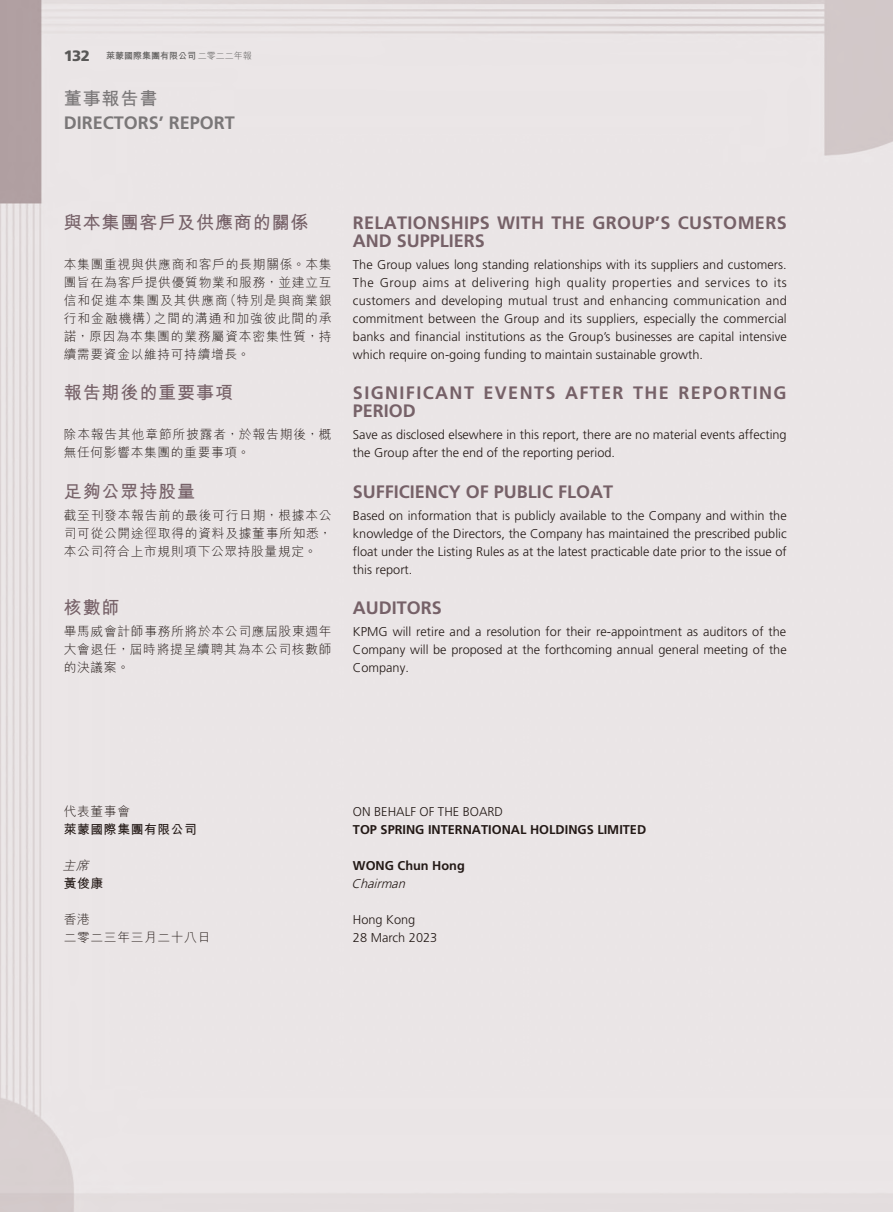
<style>
.page{position:relative;width:893px;height:1212px;background:#eae5e6}
.page>*{position:absolute;margin:0;border:0;box-sizing:border-box;transform-origin:0 0}
.t1{font:700 18px/18px "Frutiger LT Std";letter-spacing:.02em;color:#766168}
.t2{font:700 18px/18px "Frutiger LT Std";letter-spacing:.08em;color:#766168}
.t3{font:700 18px "Frutiger LT Std";color:#766168}
.t4{font:700 18px "M Hei HK";letter-spacing:.05em;color:#766168}
.t5{font:700 18px "Frutiger LT Std";color:#7a7778}
.t6{font:700 18px "M Hei HK";letter-spacing:.05em;color:#7a7778}
.t7{font:300 12.75px/18px "Frutiger LT Std";color:#231916;text-align:justify}
.t8{font:300 12.75px/18px "M Hei HK";letter-spacing:.055em;color:#231916;text-align:justify}
.t9{font:700 12.75px "Frutiger LT Std";color:#231916}
.t10{font:700 12.75px "M Hei HK";letter-spacing:.05em;color:#231916}
.t11{font:italic 300 12.75px "Frutiger LT Std";color:#231916}
.t12{font:italic 300 12.75px "M Hei HK";color:#231916}
.t13{font:700 9px "M Hei HK";color:#595857}
.s1{font-family:"Frutiger LT Std";font-weight:900;font-size:15px}
.s2{font-weight:300}
</style>
<div class="page">
<p class="t13" style="left:64px;top:49px;width:190px"><span class="s1">132</span> 萊蒙國際集團有限公司 <span class="s2">二零二二年報</span></p>
<h1 class="t6" style="left:64px;top:86px;width:95px">董事報告書</h1>
<h1 class="t5" style="left:64px;top:113px;width:173px">DIRECTORS’ REPORT</h1>
<h1 class="t4" style="left:64px;top:209px;width:246px">與本集團客戶及供應商的關係</h1>
<p class="t8" style="left:64px;top:255px;width:269px">本集團重視與供應商和客戶的長期關係。本集團旨在為客戶提供優質物業和服務，並建立互信和促進本集團及其供應商（特別是與商業銀行和金融機構）之間的溝通和加強彼此間的承諾，原因為本集團的業務屬資本密集性質，持續需要資金以維持可持續增長。</p>
<h1 class="t4" style="left:64px;top:379px;width:171px">報告期後的重要事項</h1>
<p class="t8" style="left:64px;top:425px;width:269px">除本報告其他章節所披露者，於報告期後，概無任何影響本集團的重要事項。</p>
<h1 class="t4" style="left:64px;top:478px;width:133px">足夠公眾持股量</h1>
<p class="t8" style="left:64px;top:506px;width:269px">截至刊發本報告前的最後可行日期，根據本公司可從公開途徑取得的資料及據董事所知悉，本公司符合上市規則項下公眾持股量規定。</p>
<h1 class="t4" style="left:64px;top:594px;width:57px">核數師</h1>
<p class="t8" style="left:64px;top:622px;width:269px">畢馬威會計師事務所將於本公司應屆股東週年大會退任，屆時將提呈續聘其為本公司核數師的決議案。</p>
<h1 class="t1" style="left:353px;top:214px;width:435px">RELATIONSHIPS WITH THE GROUP’S CUSTOMERS<br>AND SUPPLIERS</h1>
<p class="t7" style="left:353px;top:255px;width:435px">The Group values long standing relationships with its suppliers and customers.<br>The Group aims at delivering high quality properties and services to its customers and developing mutual trust and enhancing communication and commitment between the Group and its suppliers, especially the commercial banks and financial institutions as the Group’s businesses are capital intensive which require on-going funding to maintain sustainable growth.</p>
<h1 class="t2" style="left:353px;top:384px;width:435px">SIGNIFICANT EVENTS AFTER THE REPORTING<br>PERIOD</h1>
<p class="t7" style="left:353px;top:426px;width:435px">Save as disclosed elsewhere in this report, there are no material events affecting the Group after the end of the reporting period.</p>
<h1 class="t3" style="left:353px;top:481px;width:262px">SUFFICIENCY OF PUBLIC FLOAT</h1>
<p class="t7" style="left:353px;top:506px;width:435px">Based on information that is publicly available to the Company and within the knowledge of the Directors, the Company has maintained the prescribed public float under the Listing Rules as at the latest practicable date prior to the issue of this report.</p>
<h1 class="t3" style="left:353px;top:597px;width:91px">AUDITORS</h1>
<p class="t7" style="left:353px;top:623px;width:435px">KPMG will retire and a resolution for their re-appointment as auditors of the Company will be proposed at the forthcoming annual general meeting of the Company.</p>
<p class="t8" style="left:64px;top:802px;width:68px">代表董事會</p>
<p class="t10" style="left:64px;top:820px;width:135px">萊蒙國際集團有限公司</p>
<p class="t12" style="left:62px;top:859px;width:31px">主席</p>
<p class="t10" style="left:64px;top:874px;width:41px">黃俊康</p>
<p class="t8" style="left:64px;top:910px;width:148px">香港<br>二零二三年三月二十八日</p>
<p class="t7" style="left:353px;top:803px;width:152px">ON BEHALF OF THE BOARD</p>
<p class="t9" style="left:353px;top:822px;width:295px">TOP SPRING INTERNATIONAL HOLDINGS LIMITED</p>
<p class="t9" style="left:353px;top:858px;width:113px">WONG Chun Hong</p>
<p class="t11" style="left:352px;top:876px;width:59px">Chairman</p>
<p class="t7" style="left:353px;top:911px;width:86px">Hong Kong<br>28 March 2023</p>
</div>
